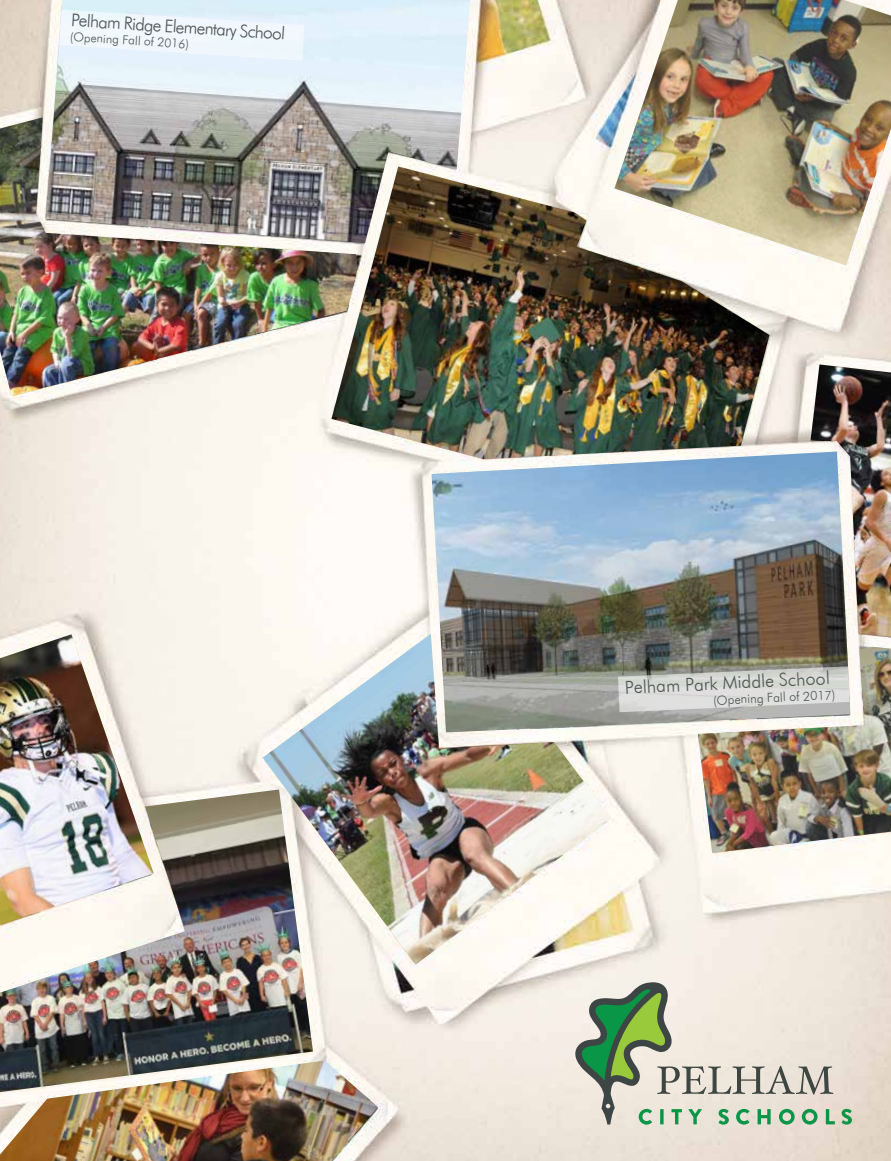
<style>
.page{position:relative;width:891px;height:1161px;background:#fff}
.page>*{position:absolute;margin:0;border:0;box-sizing:border-box;transform-origin:0 0}
.t1{font:18px "Futuri Light Regular SWFTE";color:#4f5856}
.t2{font:17.55px "Futuri Light Regular SWFTE";color:#4f5856}
.t3{font:12.6px "Futuri Light Regular SWFTE";color:#4f5856}
.t4{font:12.3px "Futuri Light Regular SWFTE";color:#4f5856}
</style>
<div class="page">
<img style="left:0;top:0;width:891px;height:1161px">
<svg style="left:573px;top:981px;width:262px;height:144px;background:#c6ccb8"></svg>
<svg style="left:842px;top:1109px;width:10px;height:16px"></svg>
<img style="left:263px;top:634px;width:349px;height:331px">
<img style="left:432px;top:452px;width:418px;height:280px">
<img style="left:46px;top:0;width:424px;height:166px">
<img style="left:332px;top:166px;width:438px;height:293px">
<img style="left:614px;top:0;width:277px;height:266px">
<img style="left:0;top:634px;width:154px;height:155px">
<img style="left:0;top:789px;width:313px;height:271px">
<img style="left:810px;top:364px;width:81px;height:273px">
<img style="left:0;top:1060px;width:378px;height:101px">
<img style="left:0;top:117px;width:358px;height:279px">
<img style="left:618px;top:645px;width:273px;height:208px">
<svg style="left:59px;top:9px;width:245px;height:52px"></svg>
<p class="t2" style="left:72px;top:8px;width:216px;rotate:4deg">Pelham Ridge Elementary School</p>
<p class="t4" style="left:71px;top:28px;width:121px;rotate:4deg">(Opening Fall of 2016)</p>
<p class="t1" style="left:624px;top:677px;width:207px;rotate:-3deg">Pelham Park Middle School</p>
<p class="t3" style="left:713px;top:693px;width:124px;rotate:-3deg">(Opening Fall of 2017)</p>
</div>
